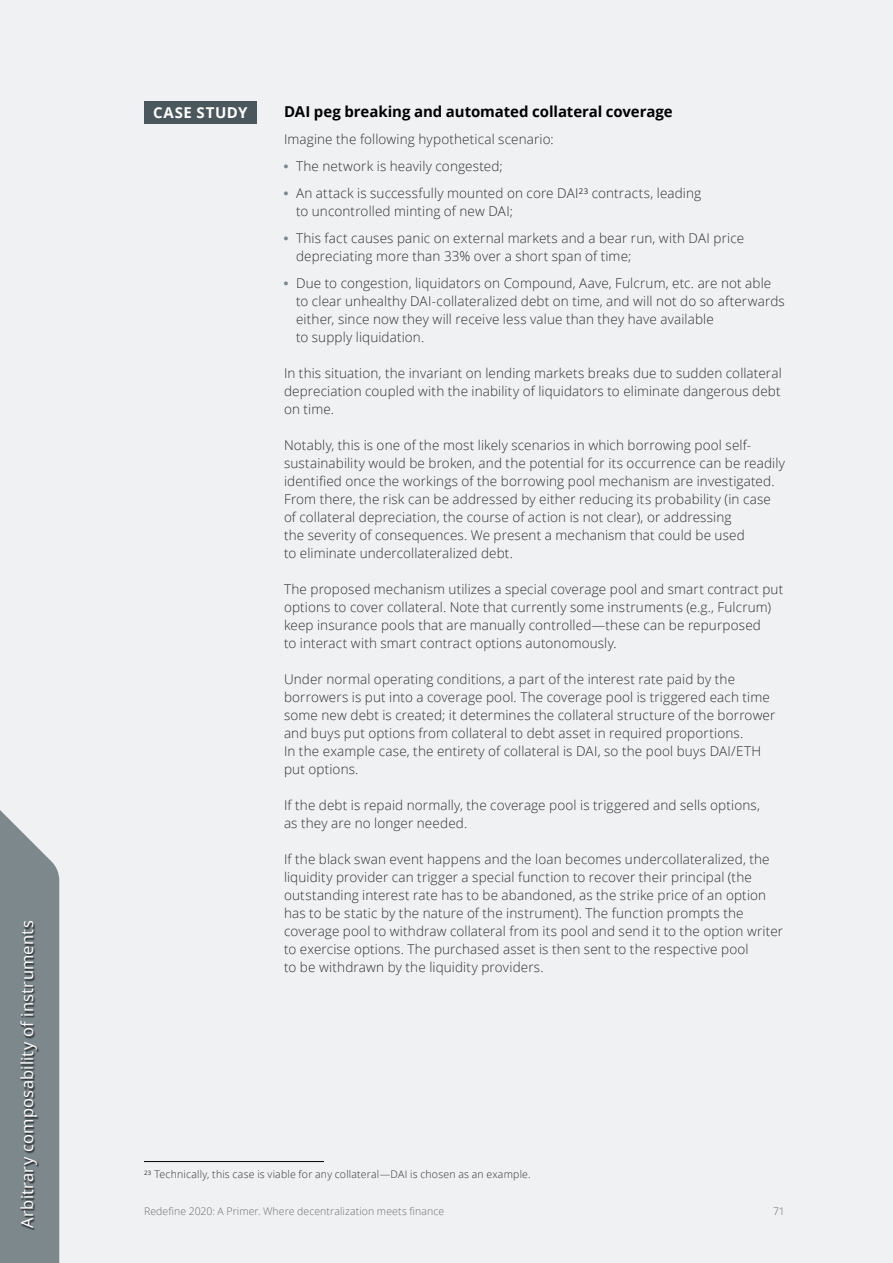
<style>
.page{position:relative;width:893px;height:1263px;background:#eff1f2}
.page>*{position:absolute;margin:0;border:0;box-sizing:border-box;transform-origin:0 0}
.t1{font:16.5px "Open Sans";letter-spacing:.01em;color:#fff}
.t2{font:700 15px "Open Sans";letter-spacing:-.005em;color:#000}
.CaseStudy_Card_1{font:700 15px "Open Sans";letter-spacing:.04em;color:#fff}
.Text_9{font:300 13.5px/18px "Open Sans";letter-spacing:.01em;color:#2e2f31}
.Footnote{font:300 10.5px "Open Sans";letter-spacing:.02em;color:#2e2f31}
.t3{font:300 10.5px "Open Sans";letter-spacing:.01em;color:#6e6e6e}
</style>
<div class="page">
<div style="left:144px;top:101px;width:112px;height:23px;background:#4a575d"></div>
<hr style="left:144px;top:1161px;width:180px;height:1px;background:#000">
<svg style="left:0;top:810px;width:59px;height:453px;background:#869094"></svg>
<div style="left:20px;top:921px;width:19px;height:309px;background:#000;opacity:.75"></div>
<p class="t1" style="left:16px;top:1228px;width:309px;rotate:-90deg">Arbitrary composability of instruments</p>
<p class="CaseStudy_Card_1" style="left:153px;top:102px;width:96px">CASE STUDY</p>
<h5 class="t2" style="left:284px;top:101px;width:390px">DAI peg breaking and automated collateral coverage</h5>
<p class="Text_9" style="left:284px;top:130px;width:271px">Imagine the following hypothetical scenario:</p>
<p class="Text_9" style="left:296px;top:157px;width:208px">The network is heavily congested;</p>
<p class="Text_9" style="left:296px;top:184px;width:407px">An attack is successfully mounted on core DAI<sup>23</sup> contracts, leading to uncontrolled minting of new DAI;</p>
<p class="Text_9" style="left:296px;top:229px;width:450px">This fact causes panic on external markets and a bear run, with DAI price depreciating more than 33% over a short span of time;</p>
<p class="Text_9" style="left:296px;top:274px;width:490px">Due to congestion, liquidators on Compound, Aave, Fulcrum, etc. are not able to clear unhealthy DAI-collateralized debt on time, and will not do so afterwards either, since now they will receive less value than they have available<br>to supply liquidation.</p>
<p class="Text_9" style="left:284px;top:364px;width:499px;text-align:justify">In this situation, the invariant on lending markets breaks due to sudden collateral depreciation coupled with the inability of liquidators to eliminate dangerous debt on time.</p>
<p class="Text_9" style="left:284px;top:436px;width:502px">Notably, this is one of the most likely scenarios in which borrowing pool self&shy;sustainability would be broken, and the potential for its occurrence can be readily identified once the workings of the borrowing pool mechanism are investigated.<br>From there, the risk can be addressed by either reducing its probability (in case of collateral depreciation, the course of action is not clear), or addressing<br>the severity of consequences. We present a mechanism that could be used<br>to eliminate undercollateralized debt.</p>
<p class="Text_9" style="left:284px;top:580px;width:501px">The proposed mechanism utilizes a special coverage pool and smart contract put options to cover collateral. Note that currently some instruments (e.g., Fulcrum) keep insurance pools that are manually controlled—these can be repurposed<br>to interact with smart contract options autonomously.</p>
<p class="Text_9" style="left:284px;top:670px;width:493px">Under normal operating conditions, a part of the interest rate paid by the borrowers is put into a coverage pool. The coverage pool is triggered each time some new debt is created; it determines the collateral structure of the borrower and buys put options from collateral to debt asset in required proportions.<br>In the example case, the entirety of collateral is DAI, so the pool buys DAI/ETH put options.</p>
<p class="Text_9" style="left:284px;top:796px;width:478px">If the debt is repaid normally, the coverage pool is triggered and sells options, as they are no longer needed.</p>
<p class="Text_9" style="left:284px;top:850px;width:501px">If the black swan event happens and the loan becomes undercollateralized, the liquidity provider can trigger a special function to recover their principal (the outstanding interest rate has to be abandoned, as the strike price of an option has to be static by the nature of the instrument). The function prompts the coverage pool to withdraw collateral from its pool and send it to the option writer to exercise options. The purchased asset is then sent to the respective pool<br>to be withdrawn by the liquidity providers.</p>
<p class="Footnote" style="left:144px;top:1167px;width:388px"><sup>23</sup> Technically, this case is viable for any collateral—DAI is chosen as an example.</p>
<p class="t3" style="left:144px;top:1204px;width:302px">Redefine 2020: A Primer. Where decentralization meets finance</p>
<p class="t3" style="left:773px;top:1204px;width:13px">71</p>
</div>
